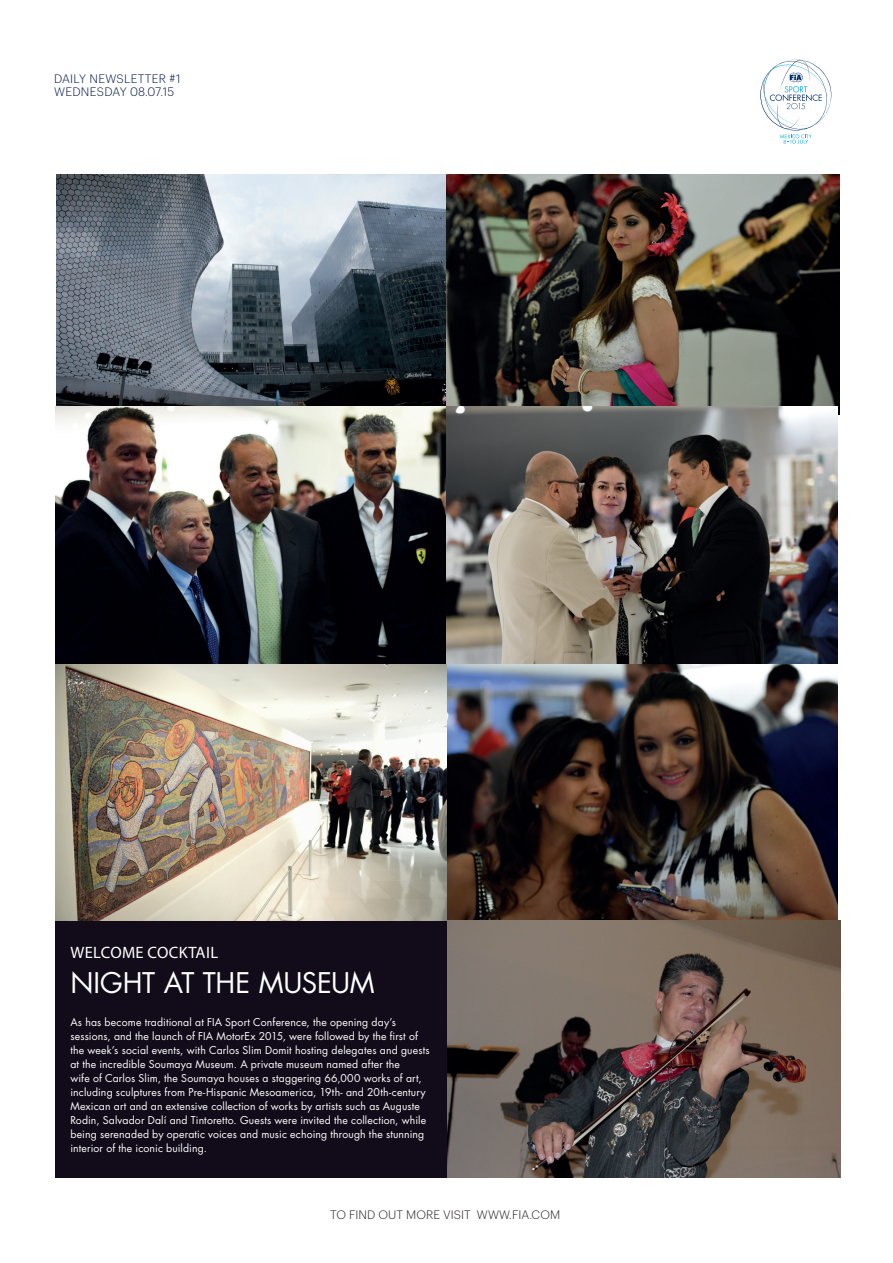
<style>
.page{position:relative;width:893px;height:1263px;background:#fff}
.page>*{position:absolute;margin:0;border:0;box-sizing:border-box;transform-origin:0 0}
.t1{font:27.75px "Futura Std";letter-spacing:-.01em;color:#fff}
.t2{font:16.5px "Myriad Pro";letter-spacing:.02em;color:#fff}
.t3{font:300 12px/13px "Graphik";letter-spacing:.025em;color:#00174a}
.t4{font:300 12px "Graphik";letter-spacing:.005em;color:#231f20}
.t5{font:10.5px/14px "Futura Std";letter-spacing:.015em;color:#fff}
</style>
<div class="page">
<svg style="left:760px;top:60px;width:71px;height:84px"></svg>
<img style="left:57px;top:174px;width:389px;height:232px">
<img style="left:446px;top:664px;width:392px;height:257px">
<div style="left:55px;top:921px;width:393px;height:257px;background:#120b19"></div>
<img style="left:448px;top:921px;width:392px;height:257px">
<img style="left:55px;top:663px;width:391px;height:258px">
<img style="left:446px;top:174px;width:394px;height:240px">
<img style="left:55px;top:406px;width:391px;height:257px">
<img style="left:446px;top:406px;width:392px;height:258px">
<p class="t3" style="left:54px;top:71px;width:128px">DAILY NEWSLETTER #1<br>WEDNESDAY 08.07.15</p>
<h2 class="t2" style="left:71px;top:943px;width:149px">WELCOME COCKTAIL</h2>
<h1 class="t1" style="left:70px;top:965px;width:306px">NIGHT AT THE MUSEUM</h1>
<p class="t5" style="left:70px;top:1015px;width:361px">As has become traditional at FIA Sport Conference, the opening day’s sessions, and the launch of FIA MotorEx 2015, were followed by the first of the week’s social events, with Carlos Slim Domit hosting delegates and guests at the incredible Soumaya Museum. A private museum named after the<br>wife of Carlos Slim, the Soumaya houses a staggering 66,000 works of art, including sculptures from Pre-Hispanic Mesoamerica, 19th- and 20th-century Mexican art and an extensive collection of works by artists such as Auguste Rodin, Salvador Dalí and Tintoretto. Guests were invited the collection, while being serenaded by operatic voices and music echoing through the stunning interior of the iconic building.</p>
<p class="t4" style="left:330px;top:1206px;width:232px">TO FIND OUT MORE VISIT WWW.FIA.COM</p>
</div>
